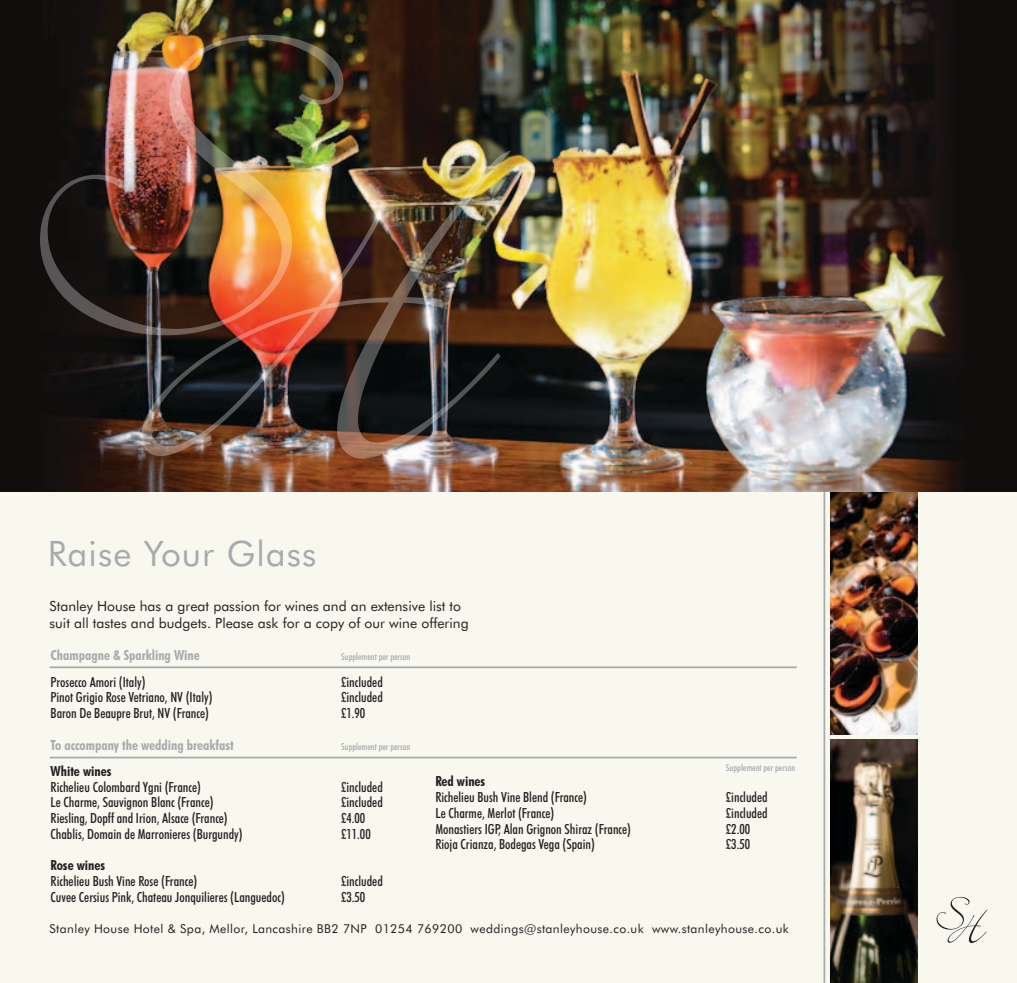
<style>
.page{position:relative;width:1017px;height:983px;background:#fff}
.page>*{position:absolute;margin:0;border:0;box-sizing:border-box;transform-origin:0 0}
.t1{font:35px "Futura BT";letter-spacing:.03em;color:#a8aaad}
.t2{font:500 condensed 14px "Futura BT";color:#231f20}
.t3{font:14px/16.8px "Futura BT";color:#231f20}
.t4{font:700 condensed 14px "Futura BT";color:#a8aaad}
.t5{font:700 condensed 14px "Futura BT";color:#231f20}
.t6{font:12.25px "Futura BT";letter-spacing:.03em;color:#231f20}
.t7{font:500 condensed 9.62px "Futura BT";color:#a8aaad}
</style>
<div class="page">
<div style="left:0;top:476px;width:1017px;height:506px;background:#f8f8ef"></div>
<svg style="left:936px;top:896px;width:52px;height:46px"></svg>
<img style="left:830px;top:491px;width:87px;height:243px">
<img style="left:830px;top:739px;width:87px;height:243px">
<hr style="left:823px;top:476px;width:2px;height:506px;background:#a8aaad">
<hr style="left:50px;top:756px;width:747px;height:2px;background:#a8aaad">
<hr style="left:50px;top:666px;width:747px;height:2px;background:#a8aaad">
<img style="left:0;top:0;width:1017px;height:491px">
<img style="left:40px;top:35px;width:303px;height:300px">
<img style="left:141px;top:150px;width:370px;height:308px">
<p class="t1" style="left:48px;top:532px;width:270px">Raise Your Glass</p>
<p class="t3" style="left:50px;top:597px;width:421px">Stanley House has a great passion for wines and an extensive list to suit all tastes and budgets. Please ask for a copy of our wine offering</p>
<p class="t4" style="left:51px;top:646px;width:151px">Champagne &amp; Sparkling Wine</p>
<p class="t7" style="left:341px;top:650px;width:71px">Supplement per person</p>
<p class="t2" style="left:51px;top:673px;width:97px">Prosecco Amori (Italy)</p>
<p class="t2" style="left:341px;top:673px;width:43px">£included</p>
<p class="t2" style="left:51px;top:688px;width:163px">Pinot Grigio Rose Vetriano, NV (Italy)</p>
<p class="t2" style="left:341px;top:688px;width:43px">£included</p>
<p class="t2" style="left:51px;top:704px;width:160px">Baron De Beaupre Brut, NV (France)</p>
<p class="t2" style="left:341px;top:704px;width:26px">£1.90</p>
<p class="t4" style="left:51px;top:736px;width:185px">To accompany the wedding breakfast</p>
<p class="t7" style="left:341px;top:740px;width:71px">Supplement per person</p>
<p class="t5" style="left:51px;top:762px;width:62px">White wines</p>
<p class="t2" style="left:51px;top:778px;width:152px">Richelieu Colombard Ygni (France)</p>
<p class="t2" style="left:341px;top:778px;width:43px">£included</p>
<p class="t2" style="left:51px;top:793px;width:164px">Le Charme, Sauvignon Blanc (France)</p>
<p class="t2" style="left:341px;top:793px;width:43px">£included</p>
<p class="t2" style="left:51px;top:809px;width:179px">Riesling, Dopff and Irion, Alsace (France)</p>
<p class="t2" style="left:341px;top:809px;width:26px">£4.00</p>
<p class="t2" style="left:51px;top:825px;width:194px">Chablis, Domain de Marronieres (Burgundy)</p>
<p class="t2" style="left:341px;top:825px;width:31px">£11.00</p>
<p class="t5" style="left:51px;top:856px;width:56px">Rose wines</p>
<p class="t2" style="left:51px;top:872px;width:148px">Richelieu Bush Vine Rose (France)</p>
<p class="t2" style="left:341px;top:872px;width:43px">£included</p>
<p class="t2" style="left:51px;top:888px;width:236px">Cuvee Cersius Pink, Chateau Jonquilieres (Languedoc)</p>
<p class="t2" style="left:341px;top:888px;width:26px">£3.50</p>
<p class="t7" style="left:726px;top:761px;width:71px">Supplement per person</p>
<p class="t5" style="left:435px;top:772px;width:51px">Red wines</p>
<p class="t2" style="left:435px;top:788px;width:153px">Richelieu Bush Vine Blend (France)</p>
<p class="t2" style="left:726px;top:788px;width:43px">£included</p>
<p class="t2" style="left:435px;top:804px;width:120px">Le Charme, Merlot (France)</p>
<p class="t2" style="left:726px;top:804px;width:43px">£included</p>
<p class="t2" style="left:435px;top:820px;width:197px">Monastiers IGP, Alan Grignon Shiraz (France)</p>
<p class="t2" style="left:726px;top:820px;width:26px">£2.00</p>
<p class="t2" style="left:435px;top:835px;width:161px">Rioja Crianza, Bodegas Vega (Spain)</p>
<p class="t2" style="left:726px;top:835px;width:26px">£3.50</p>
<p class="t6" style="left:50px;top:920px;width:741px">Stanley House Hotel &amp; Spa, Mellor, Lancashire BB2 7NP 01254 769200 weddings@stanleyhouse.co.uk www.stanleyhouse.co.uk</p>
</div>
